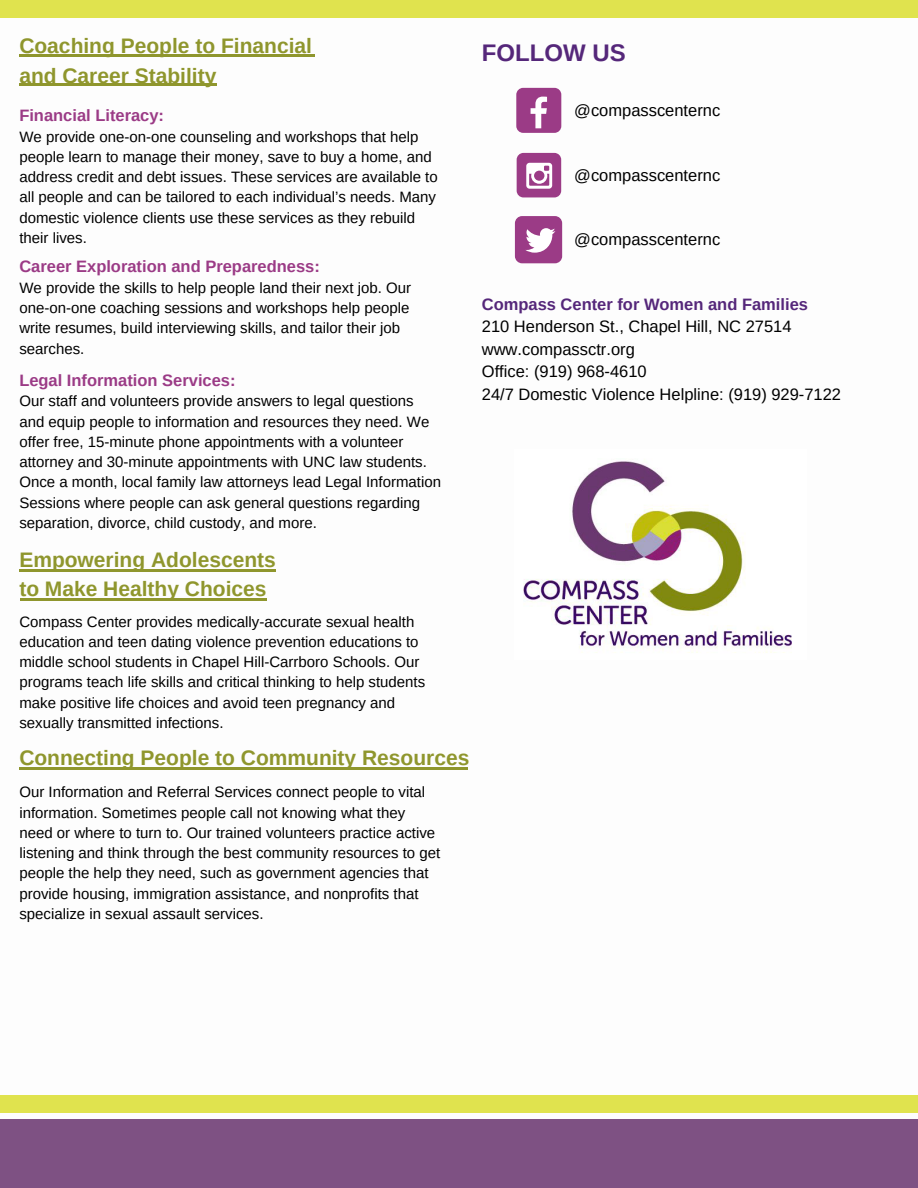
<style>
.page{position:relative;width:918px;height:1188px;background:#fff}
.page>*{position:absolute;margin:0;border:0;box-sizing:border-box;transform-origin:0 0}
.t1{font:700 24px "Arimo";color:#55277a}
.t2{font:700 21px/29.2px "Arimo";color:#8f962d}
.t3{font:16.5px/22.5px "Arimo";color:#000}
.t4{font:700 16.5px "Arimo";color:#9b3b86}
.t5{font:700 16.5px "Arimo";color:#55277a}
.t6{font:15px/20.2px "Arimo";color:#000}
</style>
<div class="page">
<div style="left:0;top:0;width:918px;height:18px;background:#e0e34e"></div>
<hr style="left:19px;top:55px;width:296px;height:2px;background:#8f962d">
<hr style="left:19px;top:84px;width:198px;height:2px;background:#8f962d">
<hr style="left:19px;top:569px;width:257px;height:2px;background:#8f962d">
<hr style="left:20px;top:598px;width:246px;height:2px;background:#8f962d">
<hr style="left:19px;top:767px;width:449px;height:2px;background:#8f962d">
<img style="left:523px;top:461px;width:269px;height:192px">
<div style="left:0;top:1120px;width:918px;height:68px;background:#7e5183"></div>
<div style="left:0;top:1095px;width:918px;height:18px;background:#e0e34e"></div>
<div style="left:517px;top:153px;width:44px;height:44px;background:#9b3b86;border-radius:7px"></div>
<svg style="left:526px;top:163px;width:26px;height:26px"></svg>
<div style="left:516px;top:88px;width:45px;height:45px;background:#9b3b86;border-radius:7px"></div>
<svg style="left:531px;top:97px;width:16px;height:31px"></svg>
<div style="left:515px;top:216px;width:47px;height:47px;background:#9b3b86;border-radius:7px"></div>
<svg style="left:525px;top:228px;width:30px;height:25px"></svg>
<h2 class="t2" style="left:19px;top:31px;width:294px">Coaching People to Financial and Career Stability</h2>
<p class="t4" style="left:19px;top:106px;width:146px">Financial Literacy:</p>
<p class="t6" style="left:19px;top:126px;width:420px">We provide one-on-one counseling and workshops that help people learn to manage their money, save to buy a home, and address credit and debt issues. These services are available to all people and can be tailored to each individual’s needs. Many domestic violence clients use these services as they rebuild their lives.</p>
<p class="t4" style="left:19px;top:257px;width:302px">Career Exploration and Preparedness:</p>
<p class="t6" style="left:19px;top:277px;width:393px">We provide the skills to help people land their next job. Our one-on-one coaching sessions and workshops help people write resumes, build interviewing skills, and tailor their job searches.</p>
<p class="t4" style="left:19px;top:371px;width:218px">Legal Information Services:</p>
<p class="t6" style="left:19px;top:391px;width:423px">Our staff and volunteers provide answers to legal questions and equip people to information and resources they need. We offer free, 15-minute phone appointments with a volunteer attorney and 30-minute appointments with UNC law students.<br>Once a month, local family law attorneys lead Legal Information Sessions where people can ask general questions regarding separation, divorce, child custody, and more.</p>
<h2 class="t2" style="left:19px;top:545px;width:258px">Empowering Adolescents to Make Healthy Choices</h2>
<p class="t6" style="left:19px;top:611px;width:407px">Compass Center provides medically-accurate sexual health education and teen dating violence prevention educations to middle school students in Chapel Hill-Carrboro Schools. Our programs teach life skills and critical thinking to help students make positive life choices and avoid teen pregnancy and sexually transmitted infections.</p>
<h2 class="t2" style="left:19px;top:743px;width:452px">Connecting People to Community Resources</h2>
<p class="t6" style="left:19px;top:782px;width:422px">Our Information and Referral Services connect people to vital information. Sometimes people call not knowing what they need or where to turn to. Our trained volunteers practice active listening and think through the best community resources to get people the help they need, such as government agencies that provide housing, immigration assistance, and nonprofits that specialize in sexual assault services.</p>
<h1 class="t1" style="left:482px;top:40px;width:145px">FOLLOW US</h1>
<p class="t3" style="left:574px;top:99px;width:147px">@compasscenternc</p>
<p class="t3" style="left:574px;top:164px;width:147px">@compasscenternc</p>
<p class="t3" style="left:574px;top:229px;width:147px">@compasscenternc</p>
<p class="t5" style="left:482px;top:295px;width:328px">Compass Center for Women and Families</p>
<p class="t3" style="left:482px;top:315px;width:361px">210 Henderson St., Chapel Hill, NC 27514 www.compassctr.org<br>Office: (919) 968-4610<br>24/7 Domestic Violence Helpline: (919) 929-7122</p>
</div>
